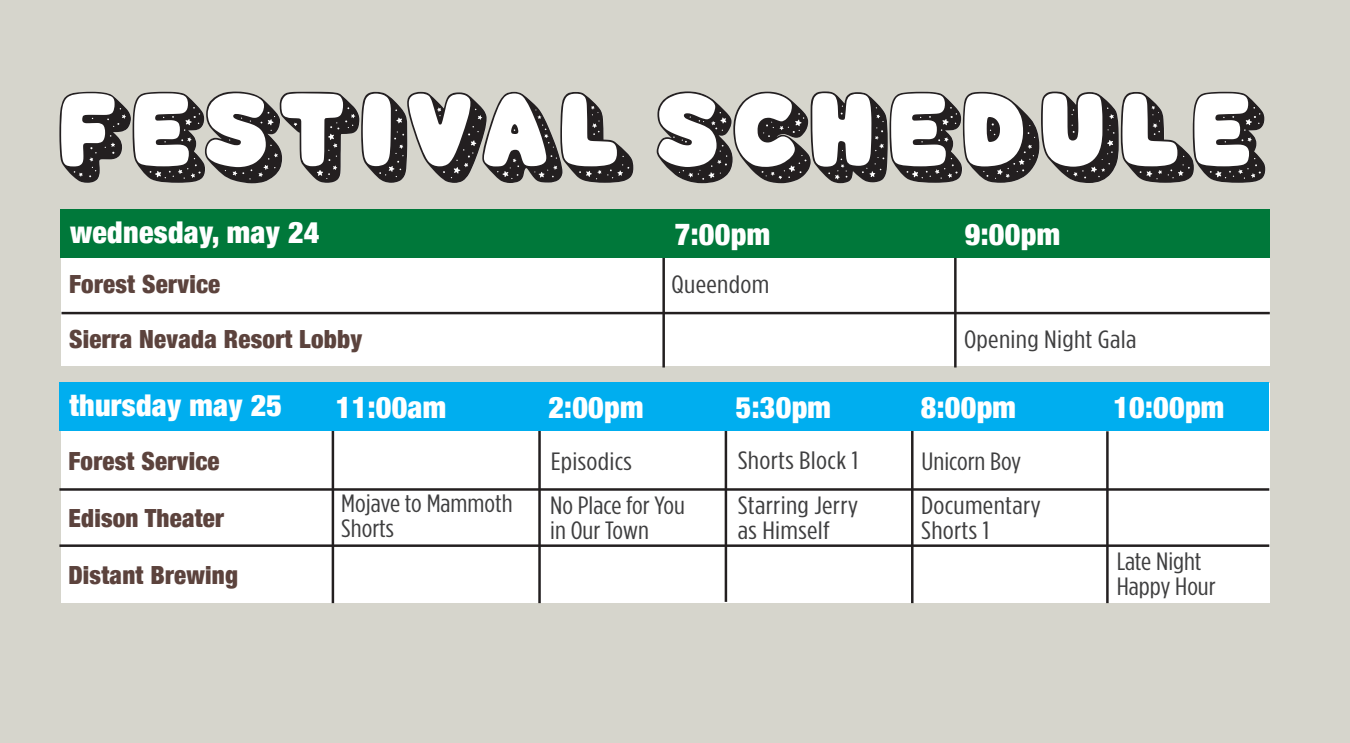
<style>
.page{position:relative;width:1350px;height:743px;background:#fff}
.page>*{position:absolute;margin:0;border:0;box-sizing:border-box;transform-origin:0 0}
.t1{font:900 condensed 30px "Helvetica Neue";letter-spacing:.01em;color:#fff}
.t2{font:25px/25px "Gotham Condensed";letter-spacing:.01em;color:#3e3e3f;scale:1.16 1}
.t3{font:900 condensed 25px "Helvetica Neue";letter-spacing:.01em;color:#5c433d}
.t4{font:25px/25px "Gotham Condensed";letter-spacing:.01em;color:#3e3e3f;scale:1.2 1}
</style>
<div class="page">
<div style="left:0;top:0;width:1350px;height:742px;background:#d6d5cc"></div>
<div style="left:62px;top:209px;width:1208px;height:157px;background:#fff"></div>
<hr style="left:62px;top:312px;width:1208px;height:2px;background:#231f20">
<hr style="left:954px;top:250px;width:3px;height:117px;background:#231f20">
<hr style="left:662px;top:250px;width:3px;height:117px;background:#231f20">
<div style="left:60px;top:209px;width:1210px;height:49px;background:#00783a"></div>
<div style="left:61px;top:383px;width:1208px;height:220px;background:#fff"></div>
<hr style="left:59px;top:488px;width:1210px;height:2px;background:#231f20">
<hr style="left:59px;top:544px;width:1210px;height:3px;background:#231f20">
<hr style="left:911px;top:388px;width:3px;height:215px;background:#231f20">
<hr style="left:725px;top:390px;width:2px;height:211px;background:#231f20">
<hr style="left:332px;top:382px;width:2px;height:221px;background:#231f20">
<hr style="left:538px;top:382px;width:3px;height:221px;background:#231f20">
<div style="left:59px;top:382px;width:1210px;height:49px;background:#00aeef"></div>
<hr style="left:1106px;top:431px;width:3px;height:172px;background:#231f20">
<svg style="left:59px;top:91px;width:575px;height:92px"></svg>
<svg style="left:657px;top:91px;width:608px;height:92px"></svg>
<p class="t1" style="left:70px;top:207px;width:251px">wednesday, may 24</p>
<p class="t1" style="left:675px;top:209px;width:97px">7:00pm</p>
<p class="t1" style="left:965px;top:209px;width:97px">9:00pm</p>
<p class="t3" style="left:69px;top:263px;width:153px">Forest Service</p>
<p class="t4" style="left:672px;top:271px;width:83px">Queendom</p>
<p class="t3" style="left:69px;top:318px;width:294px">Sierra Nevada Resort Lobby</p>
<p class="t4" style="left:964px;top:326px;width:145px">Opening Night Gala</p>
<p class="t1" style="left:69px;top:380px;width:214px">thursday may 25</p>
<p class="t1" style="left:336px;top:382px;width:112px">11:00am</p>
<p class="t1" style="left:548px;top:382px;width:97px">2:00pm</p>
<p class="t1" style="left:736px;top:382px;width:97px">5:30pm</p>
<p class="t1" style="left:921px;top:382px;width:97px">8:00pm</p>
<p class="t1" style="left:1113px;top:382px;width:112px">10:00pm</p>
<p class="t4" style="left:738px;top:448px;width:102px">Shorts Block 1</p>
<p class="t2" style="left:921px;top:438px;width:105px;line-height:44px">Unicorn Boy<br>Documentary</p>
<p class="t4" style="left:921px;top:517px;width:58px">Shorts 1</p>
<p class="t3" style="left:68px;top:441px;width:153px">Forest Service</p>
<p class="t4" style="left:551px;top:449px;width:69px">Episodics</p>
<p class="t3" style="left:68px;top:497px;width:157px">Edison Theater</p>
<p class="t3" style="left:68px;top:554px;width:171px">Distant Brewing</p>
<p class="t2" style="left:341px;top:490px;width:149px">Mojave to Mammoth<br>Shorts</p>
<p class="t2" style="left:550px;top:492px;width:118px">No Place for You in Our Town</p>
<p class="t4" style="left:738px;top:492px;width:102px">Starring Jerry as Himself</p>
<p class="t2" style="left:1117px;top:548px;width:87px">Late Night<br>Happy Hour</p>
</div>
